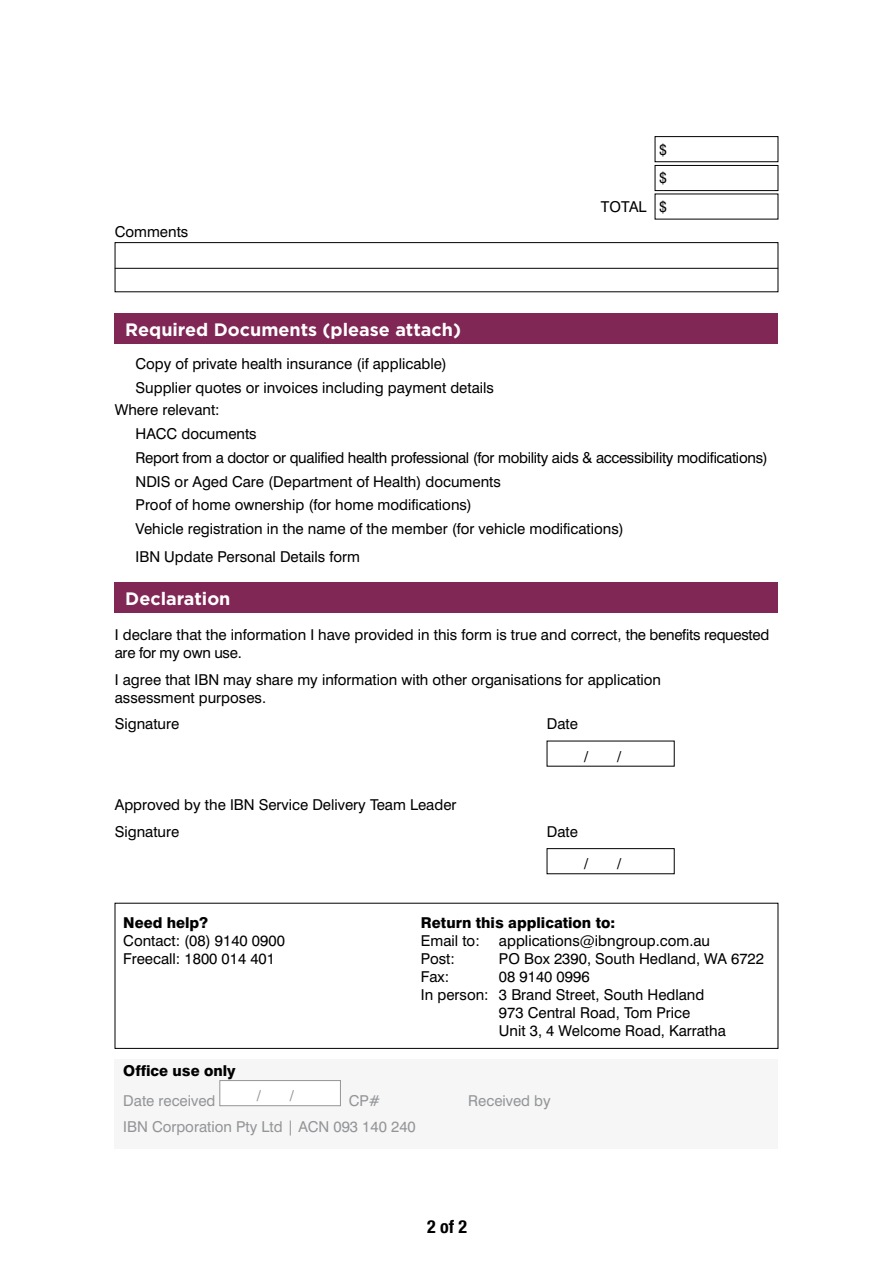
<style>
.page{position:relative;width:893px;height:1263px;background:#fff}
.page>*{position:absolute;margin:0;border:0;box-sizing:border-box;transform-origin:0 0}
.t1{font:700 18px "Gotham";color:#fff}
.t2{font:700 condensed 18px "Helvetica Neue LT Std";color:#000}
.t3{font:15px/23.9px "Swiss 721 BT";color:#000}
.t4{font:15px "Swiss 721 BT";color:#939598}
.t5{font:800 15px "Swiss 721 BT";color:#000}
.t6{font:condensed 15px/28.8px "Helvetica Neue LT Std";color:#000}
.t7{font:condensed 15px "Helvetica Neue LT Std";color:#939598}
.s1{font-family:"Helvetica Neue LT Std";font-stretch:condensed}
</style>
<div class="page">
<div style="left:115px;top:313px;width:663px;height:31px;background:#802755"></div>
<div style="left:115px;top:582px;width:663px;height:31px;background:#802755"></div>
<div style="left:655px;top:136px;width:123px;height:26px;border:1px solid #000"></div>
<div style="left:655px;top:165px;width:123px;height:26px;border:1px solid #000"></div>
<div style="left:115px;top:242px;width:663px;height:50px;border:1px solid #000"></div>
<hr style="left:115px;top:268px;width:663px;height:1px;background:#000">
<div style="left:547px;top:848px;width:127px;height:26px;border:1px solid #000"></div>
<div style="left:115px;top:1059px;width:663px;height:90px;background:#f6f6f6"></div>
<div style="left:220px;top:1080px;width:120px;height:26px;background:#fff"></div>
<div style="left:220px;top:1080px;width:121px;height:26px;border:1px solid #939598"></div>
<p class="t3" style="left:115px;top:220px;width:75px">Comments</p>
<p class="t6" style="left:659px;top:135px;width:9px">$ $</p>
<p class="t3" style="left:601px;top:194px;width:67px">TOTAL <span class="s1">$</span></p>
<p class="t1" style="left:125px;top:320px;width:337px">Required Documents (please attach)</p>
<p class="t3" style="left:136px;top:351px;width:360px">Copy of private health insurance (if applicable)<br>Supplier quotes or invoices including payment details</p>
<p class="t3" style="left:136px;top:397px;width:634px;text-indent:-21px">Where relevant:<br>HACC documents<br>Report from a doctor or qualified health professional (for mobility aids &amp; accessibility modifications)<br>NDIS or Aged Care (Department of Health) documents<br>Proof of home ownership (for home modifications)<br>Vehicle registration in the name of the member (for vehicle modifications)</p>
<p class="t3" style="left:136px;top:545px;width:226px">IBN Update Personal Details form</p>
<p class="t1" style="left:125px;top:588px;width:107px">Declaration</p>
<p class="t3" style="left:115px;top:626px;width:656px;line-height:18px">I declare that the information I have provided in this form is true and correct, the benefits requested are for my own use.</p>
<p class="t3" style="left:115px;top:670px;width:548px;line-height:18px">I agree that IBN may share my information with other organisations for application assessment purposes.</p>
<p class="t3" style="left:115px;top:712px;width:66px">Signature</p>
<p class="t3" style="left:547px;top:712px;width:33px">Date</p>
<p class="t6" style="left:584px;top:742px;width:6px">/</p>
<p class="t6" style="left:617px;top:742px;width:6px">/</p>
<p class="t3" style="left:115px;top:792px;width:343px;line-height:26.5px">Approved by the IBN Service Delivery Team Leader<br>Signature</p>
<p class="t3" style="left:547px;top:819px;width:33px">Date</p>
<p class="t5" style="left:123px;top:913px;width:86px">Need help?</p>
<p class="t3" style="left:123px;top:931px;width:163px;line-height:18px">Contact: (08) 9140 0900<br>Freecall: 1800 014 401</p>
<p class="t6" style="left:584px;top:849px;width:6px">/</p>
<p class="t6" style="left:617px;top:849px;width:6px">/</p>
<p class="t5" style="left:421px;top:913px;width:196px">Return this application to:</p>
<p class="t3" style="left:421px;top:928px;width:60px">Email to:</p>
<p class="t3" style="left:499px;top:928px;width:213px">applications@ibngroup.com.au</p>
<p class="t3" style="left:421px;top:946px;width:35px">Post:</p>
<p class="t3" style="left:499px;top:946px;width:267px">PO Box 2390, South Hedland, WA 6722</p>
<p class="t3" style="left:421px;top:964px;width:30px">Fax:</p>
<p class="t3" style="left:499px;top:964px;width:92px">08 9140 0996</p>
<p class="t3" style="left:421px;top:982px;width:285px">In person: 3 Brand Street, South Hedland</p>
<p class="t3" style="left:499px;top:1000px;width:193px">973 Central Road, Tom Price</p>
<p class="t3" style="left:499px;top:1018px;width:228px">Unit 3, 4 Welcome Road, Karratha</p>
<p class="t5" style="left:123px;top:1062px;width:114px">Office use only</p>
<p class="t4" style="left:123px;top:1091px;width:94px">Date received</p>
<p class="t7" style="left:257px;top:1087px;width:6px">/</p>
<p class="t7" style="left:290px;top:1087px;width:6px">/</p>
<p class="t4" style="left:349px;top:1091px;width:33px">CP#</p>
<p class="t4" style="left:468px;top:1091px;width:84px">Received by</p>
<p class="t4" style="left:123px;top:1118px;width:294px">IBN Corporation Pty Ltd | ACN 093 140 240</p>
<p class="t2" style="left:427px;top:1216px;width:41px">2 of 2</p>
</div>
